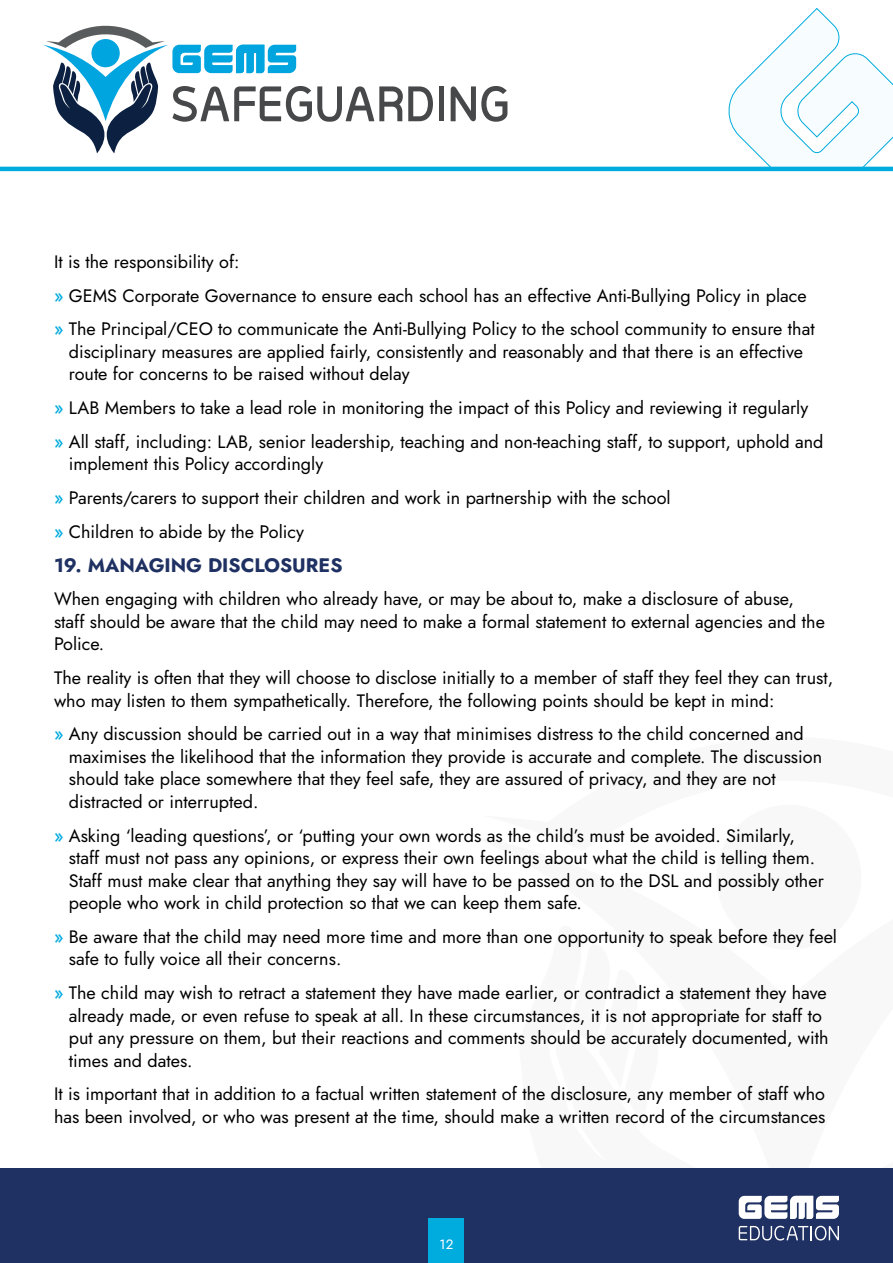
<style>
.page{position:relative;width:893px;height:1263px;background:#fff}
.page>*{position:absolute;margin:0;border:0;box-sizing:border-box;transform-origin:0 0}
.t1{font:700 19.5px "Jost";color:#1f3162}
.t2{font:18px/22.5px "Jost";color:#000}
.t3{font:13.5px "Jost";color:#fff}
.s1{font-weight:500;color:#00abde}
</style>
<div class="page">
<div style="left:0;top:1168px;width:893px;height:95px;background:#1f3162"></div>
<svg style="left:724px;top:8px;width:169px;height:159px"></svg>
<div style="left:439px;top:86px;width:5px;height:35px;background:#46484a"></div>
<svg style="left:451px;top:86px;width:56px;height:36px"></svg>
<svg style="left:43px;top:26px;width:390px;height:127px"></svg>
<hr style="left:0;top:167px;width:893px;height:4px;background:#00abde">
<div style="left:429px;top:1218px;width:35px;height:45px;background:#00abde"></div>
<svg style="left:739px;top:1195px;width:100px;height:46px"></svg>
<p class="t2" style="left:54px;top:245px;width:762px;line-height:33.8px">It is the responsibility of:<br><span class="s1">»</span> GEMS Corporate Governance to ensure each school has an effective Anti-Bullying Policy in place <span class="s1">»</span> The Principal/CEO to communicate the Anti-Bullying Policy to the school community to ensure that</p>
<p class="t2" style="left:69px;top:340px;width:736px">disciplinary measures are applied fairly, consistently and reasonably and that there is an effective route for concerns to be raised without delay</p>
<p class="t2" style="left:54px;top:391px;width:771px;line-height:33.8px"><span class="s1">»</span> LAB Members to take a lead role in monitoring the impact of this Policy and reviewing it regularly<br><span class="s1">»</span> All staff, including: LAB, senior leadership, teaching and non-teaching staff, to support, uphold and</p>
<p class="t2" style="left:54px;top:447px;width:618px;line-height:33.8px;text-indent:15px">implement this Policy accordingly<br><span class="s1">»</span> Parents/carers to support their children and work in partnership with the school <span class="s1">»</span> Children to abide by the Policy</p>
<p class="t1" style="left:54px;top:551px;width:290px">19. MANAGING DISCLOSURES</p>
<p class="t2" style="left:54px;top:588px;width:772px">When engaging with children who already have, or may be about to, make a disclosure of abuse, staff should be aware that the child may need to make a formal statement to external agencies and the<br>Police.</p>
<p class="t2" style="left:54px;top:667px;width:781px">The reality is often that they will choose to disclose initially to a member of staff they feel they can trust, who may listen to them sympathetically. Therefore, the following points should be kept in mind:</p>
<p class="t2" style="left:69px;top:723px;width:755px;text-indent:-15px"><span class="s1">»</span> Any discussion should be carried out in a way that minimises distress to the child concerned and maximises the likelihood that the information they provide is accurate and complete. The discussion should take place somewhere that they feel safe, they are assured of privacy, and they are not distracted or interrupted.</p>
<p class="t2" style="left:69px;top:824px;width:756px;text-indent:-15px"><span class="s1">»</span> Asking ‘leading questions’, or ‘putting your own words as the child’s must be avoided. Similarly, staff must not pass any opinions, or express their own feelings about what the child is telling them.<br>Staff must make clear that anything they say will have to be passed on to the DSL and possibly other people who work in child protection so that we can keep them safe.</p>
<p class="t2" style="left:69px;top:925px;width:770px;text-indent:-15px"><span class="s1">»</span> Be aware that the child may need more time and more than one opportunity to speak before they feel safe to fully voice all their concerns.</p>
<p class="t2" style="left:69px;top:982px;width:761px;text-indent:-15px"><span class="s1">»</span> The child may wish to retract a statement they have made earlier, or contradict a statement they have already made, or even refuse to speak at all. In these circumstances, it is not appropriate for staff to put any pressure on them, but their reactions and comments should be accurately documented, with times and dates.</p>
<p class="t2" style="left:54px;top:1083px;width:773px">It is important that in addition to a factual written statement of the disclosure, any member of staff who has been involved, or who was present at the time, should make a written record of the circumstances</p>
<p class="t3" style="left:440px;top:1235px;width:15px">12</p>
</div>
